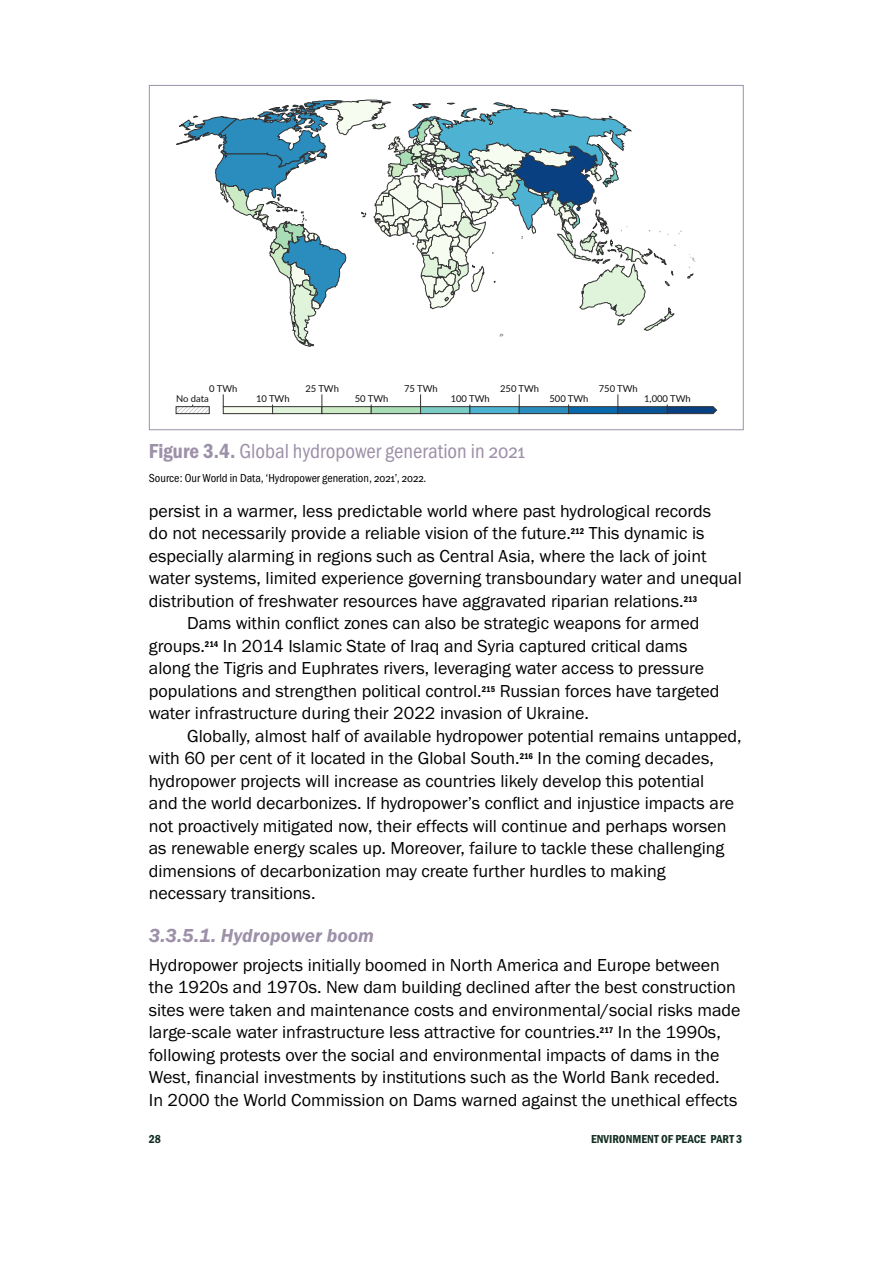
<style>
.page{position:relative;width:893px;height:1263px;background:#fff}
.page>*{position:absolute;margin:0;border:0;box-sizing:border-box;transform-origin:0 0}
.t1{font:21px "Franklin Gothic URW Cond";color:#9d90a9}
.t2{font:19.5px "Franklin Gothic URW Dem Ita";color:#9d90a9}
.t3{font:18px/22.5px "Franklin Gothic URW Boo";color:#000}
.t4{font:12px "Franklin Gothic URW Cond";color:#000}
.t5{font:12px "Franklin Gothic URW Con Dem";color:#142f24}
.t6{font:9.45px "Lato";color:#111}
.s1{font-family:"Franklin Gothic URW Con Dem"}
</style>
<div class="page">
<svg style="left:176px;top:100px;width:519px;height:247px"></svg>
<svg style="left:223px;top:394px;width:1px;height:12px"></svg>
<svg style="left:322px;top:394px;width:1px;height:12px"></svg>
<svg style="left:420px;top:394px;width:1px;height:12px"></svg>
<svg style="left:519px;top:394px;width:1px;height:12px"></svg>
<svg style="left:618px;top:394px;width:1px;height:12px"></svg>
<svg style="left:178px;top:408px;width:29px;height:4px"></svg>
<div style="left:176px;top:406px;width:33px;height:8px;border:1px solid #333"></div>
<div style="left:223px;top:407px;width:50px;height:7px;background:#f7fcf0"></div>
<div style="left:223px;top:406px;width:50px;height:8px;border:1px solid #333"></div>
<div style="left:273px;top:407px;width:49px;height:7px;background:#e0f3db"></div>
<div style="left:272px;top:406px;width:50px;height:8px;border:1px solid #333"></div>
<div style="left:322px;top:407px;width:49px;height:7px;background:#ccebc5"></div>
<div style="left:322px;top:406px;width:49px;height:8px;border:1px solid #333"></div>
<div style="left:371px;top:407px;width:50px;height:7px;background:#a8ddb5"></div>
<div style="left:371px;top:406px;width:50px;height:8px;border:1px solid #333"></div>
<div style="left:421px;top:407px;width:49px;height:7px;background:#7bccc4"></div>
<div style="left:420px;top:406px;width:50px;height:8px;border:1px solid #333"></div>
<div style="left:470px;top:407px;width:49px;height:7px;background:#4eb3d3"></div>
<div style="left:470px;top:406px;width:49px;height:8px;border:1px solid #333"></div>
<div style="left:519px;top:407px;width:50px;height:7px;background:#2b8cbe"></div>
<div style="left:519px;top:406px;width:50px;height:8px;border:1px solid #333"></div>
<div style="left:569px;top:407px;width:49px;height:7px;background:#0868ac"></div>
<div style="left:568px;top:406px;width:50px;height:8px;border:1px solid #333"></div>
<div style="left:618px;top:407px;width:49px;height:7px;background:#085497"></div>
<div style="left:618px;top:406px;width:49px;height:8px;border:1px solid #333"></div>
<svg style="left:667px;top:404px;width:50px;height:10px"></svg>
<p class="t6" style="left:209px;top:381px;width:30px">0 TWh</p>
<p class="t6" style="left:176px;top:392px;width:34px">No data</p>
<p class="t6" style="left:256px;top:392px;width:35px">10 TWh</p>
<p class="t6" style="left:305px;top:381px;width:35px">25 TWh</p>
<p class="t6" style="left:355px;top:392px;width:35px">50 TWh</p>
<p class="t6" style="left:404px;top:381px;width:35px">75 TWh</p>
<p class="t6" style="left:451px;top:392px;width:41px">100 TWh</p>
<p class="t6" style="left:500px;top:381px;width:41px">250 TWh</p>
<p class="t6" style="left:549px;top:392px;width:41px">500 TWh</p>
<p class="t6" style="left:599px;top:381px;width:41px">750 TWh</p>
<p class="t6" style="left:644px;top:392px;width:48px">1,000 TWh</p>
<p class="t1" style="left:149px;top:436px;width:378px"><span class="s1">Figure 3.4.</span> Global hydropower generation in 2021</p>
<p class="t4" style="left:149px;top:470px;width:279px">Source: Our World in Data, ‘Hydropower generation, 2021’, 2022.</p>
<p class="t3" style="left:149px;top:499px;width:564px">persist in a warmer, less predictable world where past hydrological records</p>
<p class="t3" style="left:149px;top:522px;width:557px">do not necessarily provide a reliable vision of the future.<sup>212</sup> This dynamic is</p>
<p class="t3" style="left:149px;top:544px;width:559px">especially alarming in regions such as Central Asia, where the lack of joint</p>
<p class="t3" style="left:149px;top:567px;width:594px">water systems, limited experience governing transboundary water and unequal</p>
<p class="t3" style="left:149px;top:589px;width:550px">distribution of freshwater resources have aggravated riparian relations.<sup>213</sup></p>
<p class="t3" style="left:187px;top:612px;width:514px">Dams within conflict zones can also be strategic weapons for armed</p>
<p class="t3" style="left:149px;top:634px;width:540px">groups.<sup>214</sup> In 2014 Islamic State of Iraq and Syria captured critical dams</p>
<p class="t3" style="left:149px;top:657px;width:557px">along the Tigris and Euphrates rivers, leveraging water access to pressure</p>
<p class="t3" style="left:149px;top:679px;width:572px">populations and strengthen political control.<sup>215</sup> Russian forces have targeted</p>
<p class="t3" style="left:149px;top:702px;width:442px">water infrastructure during their 2022 invasion of Ukraine.</p>
<p class="t3" style="left:187px;top:724px;width:556px">Globally, almost half of available hydropower potential remains untapped,</p>
<p class="t3" style="left:149px;top:747px;width:567px">with 60 per cent of it located in the Global South.<sup>216</sup> In the coming decades,</p>
<p class="t3" style="left:149px;top:769px;width:557px">hydropower projects will increase as countries likely develop this potential</p>
<p class="t3" style="left:149px;top:792px;width:587px">and the world decarbonizes. If hydropower’s conflict and injustice impacts are</p>
<p class="t3" style="left:149px;top:814px;width:579px">not proactively mitigated now, their effects will continue and perhaps worsen</p>
<p class="t3" style="left:149px;top:837px;width:577px">as renewable energy scales up. Moreover, failure to tackle these challenging</p>
<p class="t3" style="left:149px;top:859px;width:518px">dimensions of decarbonization may create further hurdles to making</p>
<p class="t3" style="left:149px;top:882px;width:168px">necessary transitions.</p>
<p class="t2" style="left:149px;top:923px;width:227px">3.3.5.1. Hydropower boom</p>
<p class="t3" style="left:149px;top:953px;width:593px">Hydropower projects initially boomed in North America and Europe between the 1920s and 1970s. New dam building declined after the best construction sites were taken and maintenance costs and environmental/social risks made large-scale water infrastructure less attractive for countries.<sup>217</sup> In the 1990s, following protests over the social and environmental impacts of dams in the West, financial investments by institutions such as the World Bank receded.<br>In 2000 the World Commission on Dams warned against the unethical effects</p>
<p class="t5" style="left:149px;top:1131px;width:14px">28</p>
<p class="t5" style="left:591px;top:1131px;width:153px">ENVIRONMENT OF PEACE PART 3</p>
</div>
